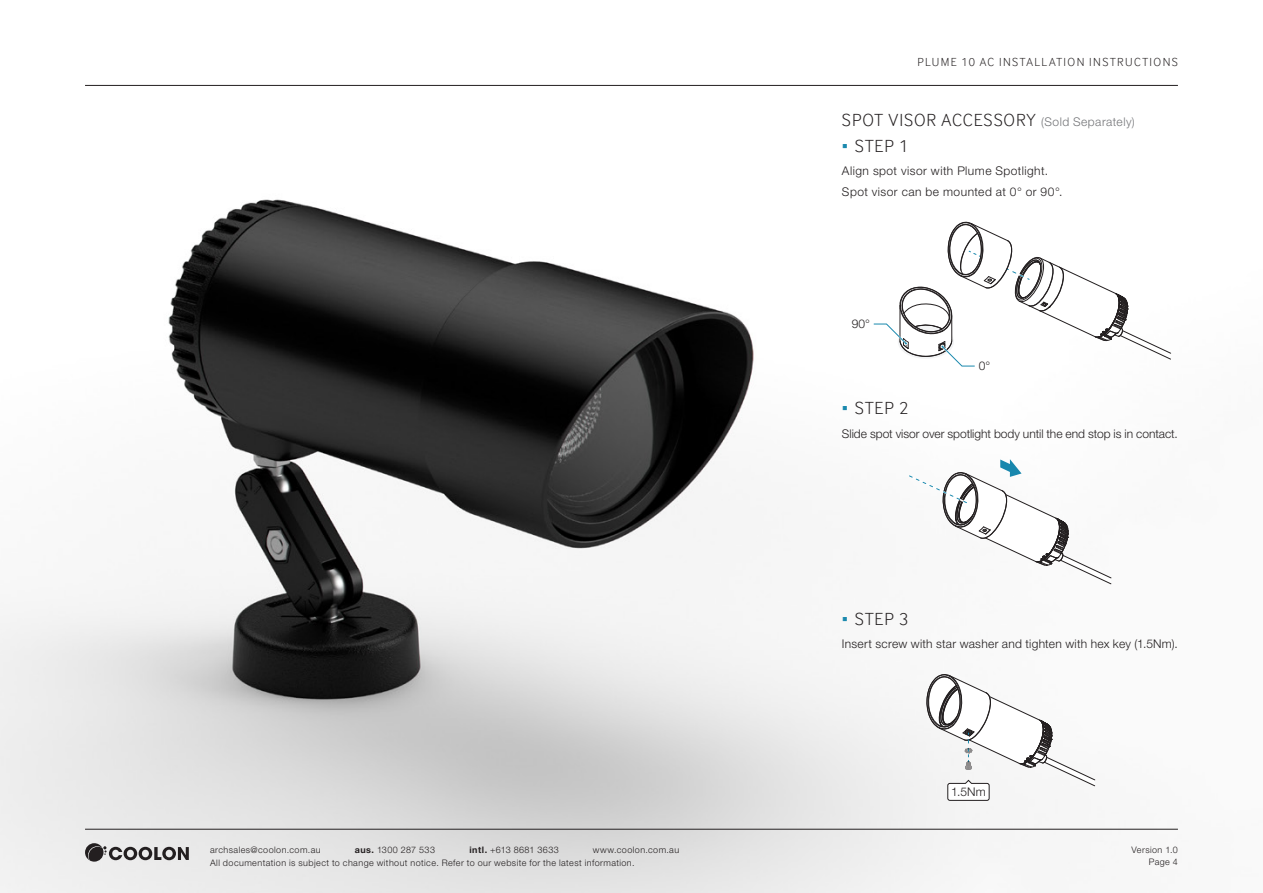
<style>
.page{position:relative;width:1263px;height:893px;background:#fff}
.page>*{position:absolute;margin:0;border:0;box-sizing:border-box;transform-origin:0 0}
.t1{font:300 18px "Inter Face";letter-spacing:.05em;color:#231f20}
.desc_-_bodycopy{font:300 12px "Helvetica Neue LT Std";letter-spacing:.04em;color:#231f20}
.desc_-_bodycopy-2{font:300 12px "Helvetica Neue LT Std";letter-spacing:.02em;color:#231f20}
.desc_-_bodycopy-3{font:300 12px "Helvetica Neue LT Std";color:#231f20}
.t2{font:300 12px "Inter Face";letter-spacing:.115em;color:#231f20}
.t3{font:300 9px/12px "Helvetica Neue LT Std";letter-spacing:.05em;color:#231f20;text-align:right}
.s1{font-weight:700}
.s2{font-family:"Helvetica Neue LT Std";font-size:12px;color:#757679}
.s3{font-family:"Arial Narrow";font-weight:400;color:#1a89ae}
</style>
<div class="page">
<img style="left:0;top:84px;width:1178px;height:809px">
<svg style="left:872px;top:219px;width:299px;height:149px"></svg>
<svg style="left:907px;top:459px;width:204px;height:125px"></svg>
<svg style="left:925px;top:671px;width:170px;height:130px"></svg>
<hr style="left:85px;top:85px;width:1093px;height:1px;background:#231f20">
<svg style="left:85px;top:843px;width:104px;height:19px;background:#989696"></svg>
<hr style="left:85px;top:829px;width:1093px;height:1px;background:#231f20">
<p class="t3" style="left:210px;top:844px;width:112px">archsales@coolon.com.au</p>
<p class="t3" style="left:355px;top:844px;width:82px"><span class="s1">aus.</span> 1300 287 533</p>
<p class="t3" style="left:469px;top:844px;width:91px"><span class="s1">intl.</span> +613 8681 3633</p>
<p class="t3" style="left:210px;top:843px;width:471px;line-height:12.8px;text-align:left;text-indent:383px">www.coolon.com.au<br>All documentation is subject to change without notice. Refer to our website for the latest information.</p>
<h2 class="t2" style="left:917px;top:55px;width:262px">PLUME 10 AC INSTALLATION INSTRUCTIONS</h2>
<p class="t1" style="left:842px;top:110px;width:294px">SPOT VISOR ACCESSORY <span class="s2">(Sold Separately)</span></p>
<p class="t1" style="left:842px;top:135px;width:68px"><span class="s3">▪</span> STEP 1</p>
<p class="desc_-_bodycopy" style="left:842px;top:163px;width:208px">Align spot visor with Plume Spotlight.</p>
<p class="desc_-_bodycopy" style="left:842px;top:184px;width:222px">Spot visor can be mounted at 0° or 90°.</p>
<p class="desc_-_bodycopy-2" style="left:852px;top:317px;width:20px">90°</p>
<p class="desc_-_bodycopy-2" style="left:979px;top:358px;width:13px">0°</p>
<p class="t1" style="left:842px;top:398px;width:68px"><span class="s3">▪</span> STEP 2</p>
<p class="desc_-_bodycopy-3" style="left:842px;top:426px;width:337px">Slide spot visor over spotlight body until the end stop is in contact.</p>
<p class="t1" style="left:842px;top:609px;width:68px"><span class="s3">▪</span> STEP 3</p>
<p class="desc_-_bodycopy-2" style="left:842px;top:637px;width:337px">Insert screw with star washer and tighten with hex key (1.5Nm).</p>
<p class="desc_-_bodycopy-2" style="left:951px;top:784px;width:36px">1.5Nm</p>
<p class="t3" style="left:1131px;top:844px;width:48px">Version 1.0<br>Page 4</p>
</div>
